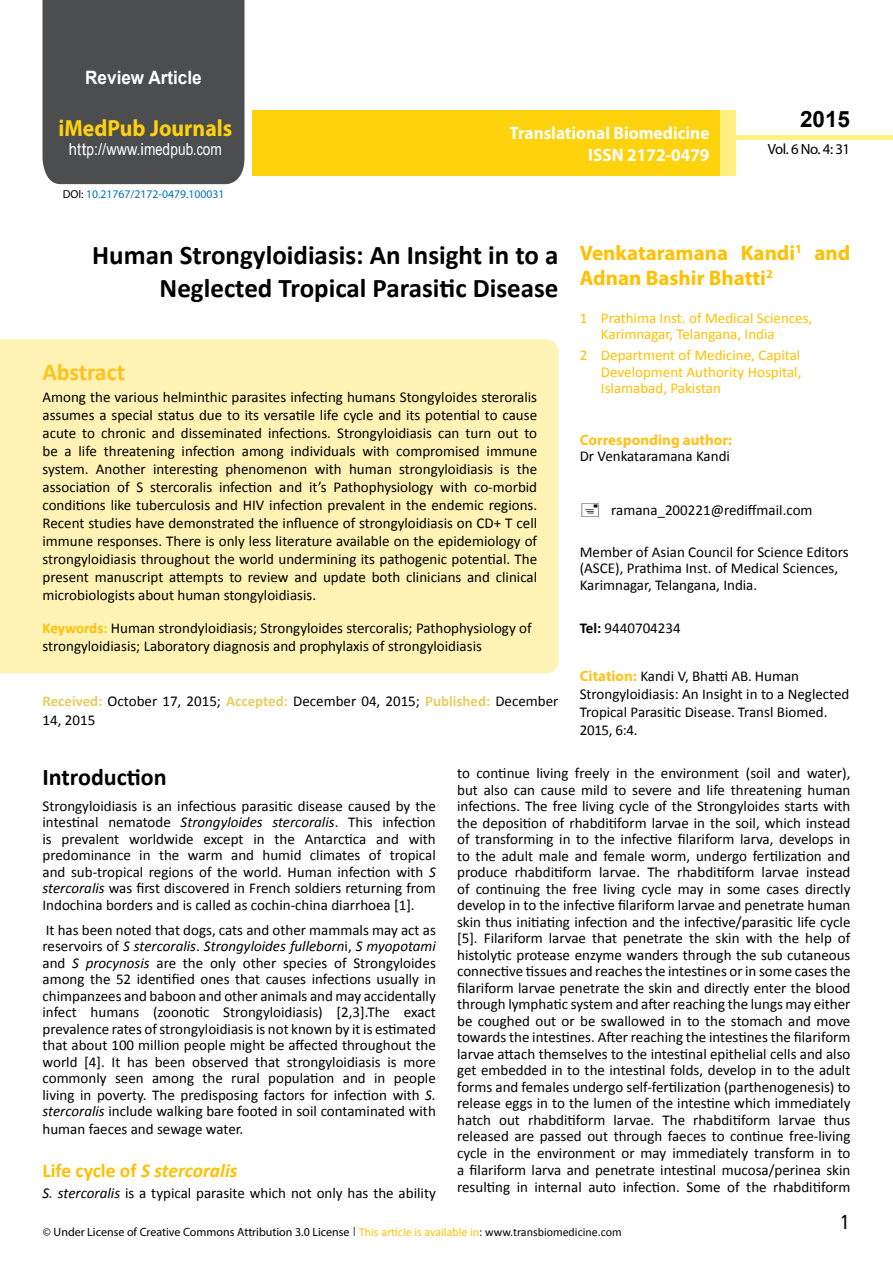
<style>
.page{position:relative;width:893px;height:1263px;background:#fff}
.page>*{position:absolute;margin:0;border:0;box-sizing:border-box;transform-origin:0 0}
.t1{font:700 27px/32.4px "Calibri";color:#000;text-align:right}
.t2{font:25.5px "Tunga";color:#000}
.t3{font:700 24px "Calibri";color:#000}
.t4{font:700 24px "Calibri";letter-spacing:-.005em;color:#ffc21a}
.t5{font:700 23.4px "Myriad Pro";color:#ffd20a;scale:.93 1}
.t6{font:700 22.5px "Arial";color:#000}
.t7{font:700 21px/25.2px "Myriad Pro";color:#ffc000}
.t8{font:italic 700 19.5px "Calibri";color:#ffc000}
.t9{font:700 18.45px "Arial";color:#fff;scale:.93 1}
.t10{font:700 18px/21.6px "Myriad Pro";color:#fff;text-align:right;scale:.96 1}
.t11{font:16.5px "Arial";letter-spacing:.005em;color:#fff;scale:.89 1}
.t12{font:15px/16.5px "Calibri";color:#000}
.t13{font:15px/16.5px "Calibri";color:#ffc000}
.t14{font:700 15px "Myriad Pro";color:#ffc21a}
.t15{font:14.85px "Myriad Pro";letter-spacing:-.03em;color:#000}
.t16{font:12px "Myriad Pro";color:#000}
.t17{font:11.7px "Myriad Pro";color:#0072bc}
.s1{font-family:"Calibri"}
.s2{color:#000}
.s3{font-weight:700;color:#ffc000}
.s4{font-weight:700;color:#eacc60}
.s5{font-weight:700}
.s6{font-family:"Myriad Pro";font-weight:700;color:#ffc21a}
.s7{font-style:italic}
.s8{font-style:normal}
.s9{font-family:"Tunga"}
.s10{font-family:"Calibri";color:#ffc000}
</style>
<div class="page">
<div style="left:43px;top:0;width:201px;height:184px;background:#4c4d4f"></div>
<div style="left:252px;top:110px;width:469px;height:66px;background:#fed20c"></div>
<div style="left:720px;top:110px;width:16px;height:66px;background:#fff180"></div>
<div style="left:736px;top:135px;width:157px;height:5px;background:#fff180"></div>
<div style="left:0;top:339px;width:558px;height:334px;background:#fef2b5"></div>
<p class="t9" style="left:85px;top:65px;width:127px">Review Article</p>
<h3 class="t5" style="left:58px;top:113px;width:188px">iMedPub Journals</h3>
<p class="t11" style="left:69px;top:139px;width:173px">http://www.imedpub<span class="s1">.</span>com</p>
<p class="t17" style="left:63px;top:187px;width:163px"><span class="s2">DOI:</span> 10.21767/2172-0479.100031</p>
<p class="t10" style="left:510px;top:122px;width:210px">Translational Biomedicine<br>ISSN 2172-0479</p>
<h3 class="t6" style="left:800px;top:104px;width:52px">2015</h3>
<p class="t15" style="left:768px;top:140px;width:84px">Vol. 6 No. 4: 31</p>
<h1 class="t1" style="left:92px;top:239px;width:468px">Human Strongyloidiasis: An Insight in to a<br>Neglected Tropical Parasitic Disease</h1>
<h3 class="t4" style="left:43px;top:357px;width:84px">Abstract</h3>
<p class="t12" style="left:43px;top:388px;width:496px;line-height:18px;text-align:justify">Among the various helminthic parasites infecting humans Stongyloides steroralis assumes a special status due to its versatile life cycle and its potential to cause acute to chronic and disseminated infections. Strongyloidiasis can turn out to be a life threatening infection among individuals with compromised immune system. Another interesting phenomenon with human strongyloidiasis is the association of S stercoralis infection and it’s Pathophysiology with co-morbid conditions like tuberculosis and HIV infection prevalent in the endemic regions.<br>Recent studies have demonstrated the influence of strongyloidiasis on CD+ T cell immune responses. There is only less literature available on the epidemiology of strongyloidiasis throughout the world undermining its pathogenic potential. The present manuscript attempts to review and update both clinicians and clinical microbiologists about human stongyloidiasis.</p>
<p class="t12" style="left:43px;top:619px;width:491px;line-height:18px"><span class="s3">Keywords:</span> Human strondyloidiasis; Strongyloides stercoralis; Pathophysiology of strongyloidiasis; Laboratory diagnosis and prophylaxis of strongyloidiasis</p>
<p class="t12" style="left:43px;top:691px;width:517px;line-height:18.8px"><span class="s4">Received:</span> October 17, 2015; <span class="s4">Accepted:</span> December 04, 2015; <span class="s4">Published:</span> December<br>14, 2015</p>
<h3 class="t7" style="left:580px;top:240px;width:272px">Venkataramana Kandi<sup>1</sup> and<br>Adnan Bashir Bhatti<sup>2</sup></h3>
<p class="t13" style="left:601px;top:310px;width:213px;text-indent:-21px">1 Prathima Inst. of Medical Sciences,<br>Karimnagar, Telangana, India</p>
<p class="t13" style="left:601px;top:347px;width:202px;text-align:justify;text-indent:-21px">2 Department of Medicine, Capital Development Authority Hospital, Islamabad, Pakistan</p>
<p class="t14" style="left:580px;top:430px;width:154px">Corresponding author:</p>
<p class="t12" style="left:580px;top:448px;width:152px">Dr Venkataramana Kandi</p>
<p class="t12" style="left:611px;top:502px;width:203px">ramana_200221@rediffmail.com</p>
<p class="t12" style="left:580px;top:544px;width:270px">Member of Asian Council for Science Editors (ASCE), Prathima Inst. of Medical Sciences,<br>Karimnagar, Telangana, India.</p>
<p class="t12" style="left:580px;top:620px;width:102px"><span class="s5">Tel:</span> 9440704234</p>
<p class="t12" style="left:580px;top:667px;width:271px;line-height:18px"><span class="s6">Citation:</span> Kandi V, Bhatti AB. Human Strongyloidiasis: An Insight in to a Neglected Tropical Parasitic Disease. Transl Biomed.<br>2015, 6:4.</p>
<h3 class="t3" style="left:43px;top:762px;width:126px">Introduction</h3>
<p class="t12" style="left:43px;top:798px;width:395px;text-align:justify">Strongyloidiasis is an infectious parasitic disease caused by the intestinal nematode <span class="s7">Strongyloides stercoralis</span>. This infection is prevalent worldwide except in the Antarctica and with predominance in the warm and humid climates of tropical and sub-tropical regions of the world. Human infection with <span class="s7">S stercoralis</span> was first discovered in French soldiers returning from Indochina borders and is called as cochin-china diarrhoea [1].</p>
<p class="t12" style="left:43px;top:922px;width:395px;text-align:justify">It has been noted that dogs, cats and other mammals may act as reservoirs of <span class="s7">S stercoralis</span>. <span class="s7">Strongyloides fulleborn</span>i, <span class="s7">S myopotami </span>and <span class="s7">S procynosis</span> are the only other species of Strongyloides among the 52 identified ones that causes infections usually in chimpanzees and baboon and other animals and may accidentally infect humans (zoonotic Strongyloidiasis) [2,3].The exact prevalence rates of strongyloidiasis is not known by it is estimated that about 100 million people might be affected throughout the world [4]. It has been observed that strongyloidiasis is more commonly seen among the rural population and in people living in poverty. The predisposing factors for infection with <span class="s7">S. stercoralis</span> include walking bare footed in soil contaminated with human faeces and sewage water.</p>
<h3 class="t8" style="left:43px;top:1158px;width:197px"><span class="s8">Life cycle of</span> S stercoralis</h3>
<p class="t12" style="left:43px;top:1185px;width:395px"><span class="s7">S. stercoralis</span> is a typical parasite which not only has the ability</p>
<p class="t12" style="left:457px;top:765px;width:395px;text-align:justify">to continue living freely in the environment (soil and water), but also can cause mild to severe and life threatening human infections. The free living cycle of the Strongyloides starts with the deposition of rhabditiform larvae in the soil, which instead of transforming in to the infective filariform larva, develops in to the adult male and female worm, undergo fertilization and produce rhabditiform larvae. The rhabditiform larvae instead of continuing the free living cycle may in some cases directly develop in to the infective filariform larvae and penetrate human skin thus initiating infection and the infective/parasitic life cycle [5]. Filariform larvae that penetrate the skin with the help of histolytic protease enzyme wanders through the sub cutaneous connective tissues and reaches the intestines or in some cases the filariform larvae penetrate the skin and directly enter the blood through lymphatic system and after reaching the lungs may either be coughed out or be swallowed in to the stomach and move towards the intestines. After reaching the intestines the filariform larvae attach themselves to the intestinal epithelial cells and also get embedded in to the intestinal folds, develop in to the adult forms and females undergo self-fertilization (parthenogenesis) to release eggs in to the lumen of the intestine which immediately hatch out rhabditiform larvae. The rhabditiform larvae thus released are passed out through faeces to continue free-living cycle in the environment or may immediately transform in to a filariform larva and penetrate intestinal mucosa/perinea skin resulting in internal auto infection. Some of the rhabditiform</p>
<p class="t16" style="left:43px;top:1224px;width:580px">© Under License of Creative Commons Attribution 3.0 License <span class="s9">|</span> <span class="s10">This article is available in</span><span class="s1">: www.transbiomedicine.com</span></p>
<h2 class="t2" style="left:841px;top:1205px;width:9px">1</h2>
</div>
